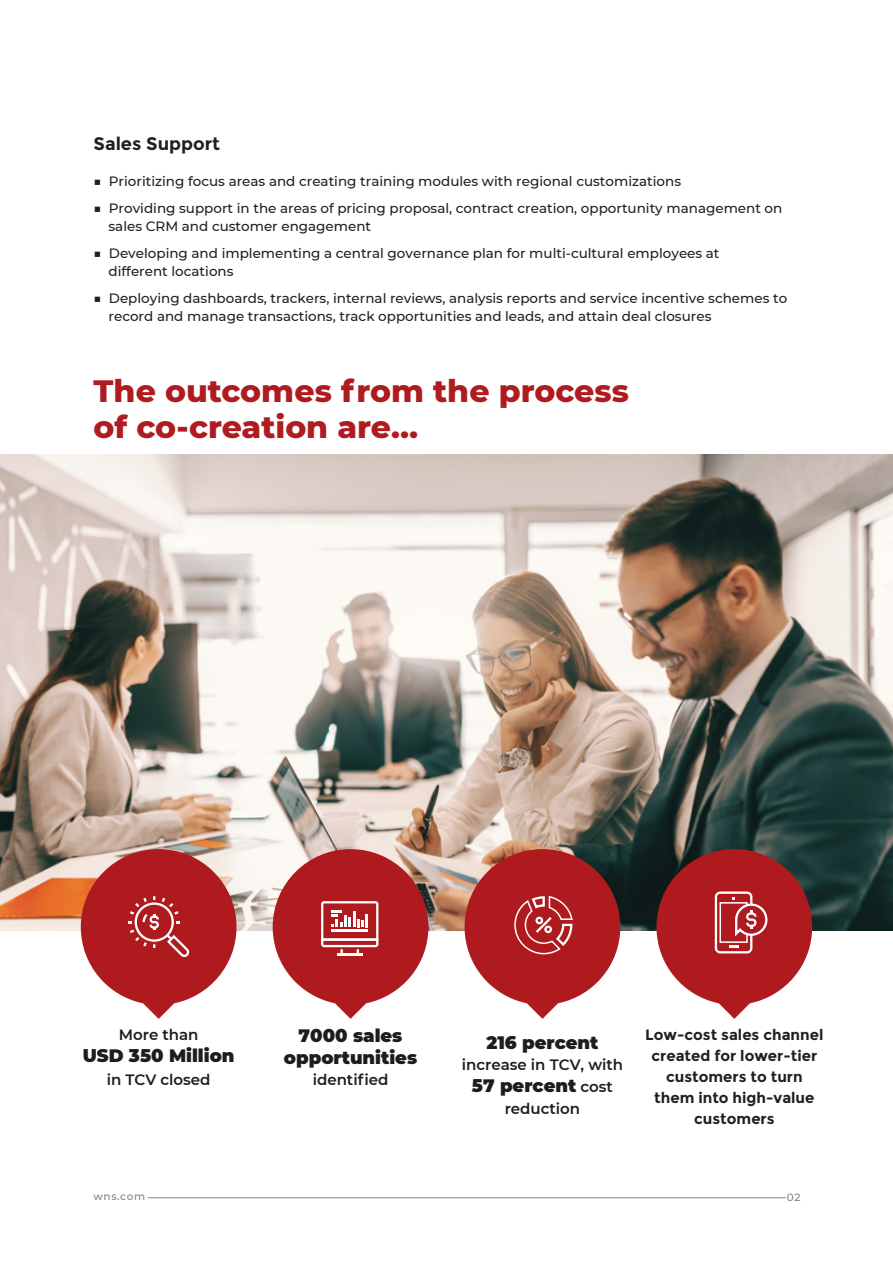
<style>
.page{position:relative;width:893px;height:1263px;background:#fff}
.page>*{position:absolute;margin:0;border:0;box-sizing:border-box;transform-origin:0 0}
.t1{font:800 31.5px/36px "Montserrat";color:#af1b1f}
.t2{font:900 18px/21.8px "Montserrat";color:#1d1d1b;text-align:center}
.t3{font:700 18px "Montserrat";color:#231f20}
.t4{font:700 15px/21px "Montserrat";color:#231f20;text-align:center}
.t5{font:600 15px "Montserrat";color:#1d1d1b}
.t6{font:500 13.5px/18px "Montserrat";color:#231f20}
.t7{font:500 10.5px "Montserrat";letter-spacing:.06em;color:#808386}
.s1{font-weight:600;font-size:15px}
</style>
<div class="page">
<img style="left:0;top:455px;width:893px;height:475px">
<hr style="left:148px;top:1197px;width:638px;height:1px;background:#808386">
<svg style="left:656px;top:849px;width:156px;height:170px"></svg>
<svg style="left:81px;top:849px;width:155px;height:170px"></svg>
<svg style="left:465px;top:849px;width:155px;height:170px"></svg>
<svg style="left:273px;top:849px;width:155px;height:170px"></svg>
<h2 class="t3" style="left:94px;top:133px;width:128px">Sales Support</h2>
<p class="t6" style="left:94px;top:171px;width:589px">■ Prioritizing focus areas and creating training modules with regional customizations</p>
<p class="t6" style="left:109px;top:198px;width:675px;text-indent:-15px">■ Providing support in the areas of pricing proposal, contract creation, opportunity management on sales CRM and customer engagement</p>
<p class="t6" style="left:109px;top:243px;width:612px;text-indent:-15px">■ Developing and implementing a central governance plan for multi-cultural employees at different locations</p>
<p class="t6" style="left:109px;top:288px;width:680px;text-indent:-15px">■ Deploying dashboards, trackers, internal reviews, analysis reports and service incentive schemes to record and manage transactions, track opportunities and leads, and attain deal closures</p>
<h1 class="t1" style="left:94px;top:371px;width:537px">The outcomes from the process of co-creation are…</h1>
<p class="t5" style="left:119px;top:1024px;width:81px">More than</p>
<h2 class="t2" style="left:83px;top:1044px;width:153px">USD 350 Million</h2>
<p class="t5" style="left:107px;top:1069px;width:105px">in TCV closed</p>
<h2 class="t2" style="left:284px;top:1023px;width:135px">7000 sales opportunities</h2>
<p class="t5" style="left:313px;top:1069px;width:77px">identified</p>
<h2 class="t2" style="left:486px;top:1030px;width:114px">216 percent</h2>
<p class="t5" style="left:462px;top:1054px;width:163px">increase in TCV, with</p>
<h2 class="t2" style="left:472px;top:1074px;width:143px">57 percent <span class="s1">cost</span></h2>
<p class="t5" style="left:505px;top:1098px;width:77px">reduction</p>
<p class="t4" style="left:645px;top:1024px;width:180px">Low-cost sales channel created for lower-tier customers to turn them into high-value customers</p>
<p class="t7" style="left:94px;top:1189px;width:53px">wns.com</p>
<p class="t7" style="left:787px;top:1190px;width:15px">02</p>
</div>
